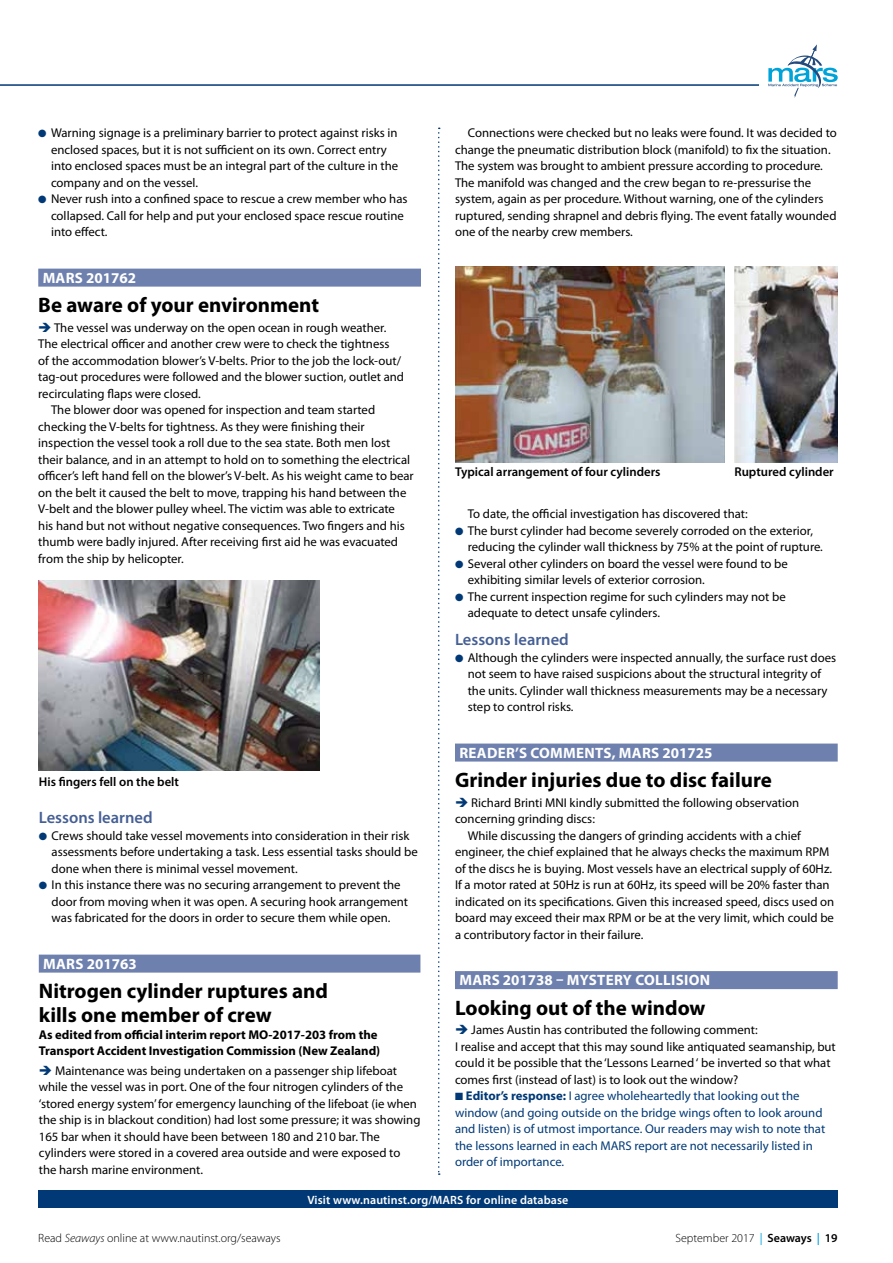
<style>
.page{position:relative;width:893px;height:1263px;background:#fff}
.page>*{position:absolute;margin:0;border:0;box-sizing:border-box;transform-origin:0 0}
.t1{font:700 21px/24px "Myriad Pro";color:#000}
.t2{font:600 16.5px "Myriad Pro";color:#455f95}
.t3{font:700 15px "Myriad Pro";color:#fff}
.t4{font:12.75px/16.5px "Myriad Pro";color:#000}
.t5{font:12.75px/16.5px "Myriad Pro";color:#003976}
.t6{font:700 12.75px/16.5px "Myriad Pro";color:#000}
.t7{font:600 12.75px "Myriad Pro";color:#000}
.t8{font:300 12px "Myriad Pro";color:#000}
.t9{font:600 12px "Myriad Pro";letter-spacing:.01em;color:#fff}
.s1{color:#003976}
.s2{font-weight:700}
.s3{font-style:italic}
.s4{font-weight:400;color:#00a4e3}
.s5{font-weight:600}
.s6{font-weight:600;color:#00a4e3}
</style>
<div class="page">
<hr style="left:0;top:0;width:1px;height:1263px;background:#f8f0e2">
<svg style="left:438px;top:128px;width:2px;height:1047px"></svg>
<hr style="left:0;top:84px;width:759px;height:2px;background:#003976">
<svg style="left:768px;top:44px;width:70px;height:54px"></svg>
<div style="left:38px;top:1191px;width:800px;height:17px;background:#003976"></div>
<div style="left:38px;top:269px;width:383px;height:18px;background:#6e80ad"></div>
<img style="left:38px;top:580px;width:281px;height:191px">
<div style="left:39px;top:954px;width:381px;height:18px;background:#6e80ad"></div>
<div style="left:455px;top:743px;width:383px;height:18px;background:#6e80ad"></div>
<div style="left:455px;top:971px;width:383px;height:18px;background:#6e80ad"></div>
<img style="left:455px;top:267px;width:270px;height:196px">
<img style="left:734px;top:267px;width:104px;height:196px">
<p class="t4" style="left:51px;top:124px;width:349px;text-indent:-13px"><span class="s1">●</span> Warning signage is a preliminary barrier to protect against risks in enclosed spaces, but it is not sufficient on its own. Correct entry into enclosed spaces must be an integral part of the culture in the company and on the vessel.</p>
<p class="t4" style="left:51px;top:190px;width:358px;text-indent:-13px"><span class="s1">●</span> Never rush into a confined space to rescue a crew member who has collapsed. Call for help and put your enclosed space rescue routine into effect.</p>
<p class="t3" style="left:43px;top:268px;width:95px">MARS 201762</p>
<p class="t1" style="left:38px;top:292px;width:282px">Be aware of your environment</p>
<p class="t4" style="left:38px;top:319px;width:350px"><span class="s1">➔</span> The vessel was underway on the open ocean in rough weather.</p>
<p class="t4" style="left:38px;top:335px;width:353px">The electrical officer and another crew were to check the tightness</p>
<p class="t4" style="left:38px;top:352px;width:364px">of the accommodation blower’s V-belts. Prior to the job the lock-out/</p>
<p class="t4" style="left:38px;top:368px;width:367px">tag-out procedures were followed and the blower suction, outlet and</p>
<p class="t4" style="left:38px;top:385px;width:164px">recirculating flaps were closed.</p>
<p class="t4" style="left:51px;top:401px;width:326px">The blower door was opened for inspection and team started</p>
<p class="t4" style="left:38px;top:418px;width:328px">checking the V-belts for tightness. As they were finishing their</p>
<p class="t4" style="left:38px;top:434px;width:353px">inspection the vessel took a roll due to the sea state. Both men lost</p>
<p class="t4" style="left:38px;top:451px;width:373px">their balance, and in an attempt to hold on to something the electrical</p>
<p class="t4" style="left:38px;top:467px;width:377px">officer’s left hand fell on the blower’s V-belt. As his weight came to bear</p>
<p class="t4" style="left:38px;top:484px;width:370px">on the belt it caused the belt to move, trapping his hand between the</p>
<p class="t4" style="left:38px;top:500px;width:358px">V-belt and the blower pulley wheel. The victim was able to extricate</p>
<p class="t4" style="left:38px;top:517px;width:368px">his hand but not without negative consequences. Two fingers and his</p>
<p class="t4" style="left:38px;top:533px;width:361px">thumb were badly injured. After receiving first aid he was evacuated</p>
<p class="t4" style="left:38px;top:550px;width:147px">from the ship by helicopter.</p>
<p class="t7" style="left:39px;top:773px;width:142px">His fingers fell on the belt</p>
<p class="t2" style="left:39px;top:807px;width:115px">Lessons learned</p>
<p class="t4" style="left:52px;top:827px;width:368px;text-indent:-13px"><span class="s1">●</span> Crews should take vessel movements into consideration in their risk assessments before undertaking a task. Less essential tasks should be done when there is minimal vessel movement.</p>
<p class="t4" style="left:52px;top:876px;width:358px;text-indent:-13px"><span class="s1">●</span> In this instance there was no securing arrangement to prevent the door from moving when it was open. A securing hook arrangement was fabricated for the doors in order to secure them while open.</p>
<p class="t3" style="left:43px;top:954px;width:95px">MARS 201763</p>
<p class="t1" style="left:39px;top:978px;width:291px">Nitrogen cylinder ruptures and kills one member of crew</p>
<p class="t6" style="left:39px;top:1026px;width:343px">As edited from official interim report MO-2017-203 from the<br>Transport Accident Investigation Commission (New Zealand)</p>
<p class="t4" style="left:39px;top:1062px;width:383px"><span class="s1">➔</span> Maintenance was being undertaken on a passenger ship lifeboat while the vessel was in port. One of the four nitrogen cylinders of the ‘stored energy system’ for emergency launching of the lifeboat (ie when the ship is in blackout condition) had lost some pressure; it was showing 165 bar when it should have been between 180 and 210 bar. The cylinders were stored in a covered area outside and were exposed to the harsh marine environment.</p>
<p class="t4" style="left:455px;top:124px;width:383px;text-indent:13px">Connections were checked but no leaks were found. It was decided to change the pneumatic distribution block (manifold) to fix the situation.<br>The system was brought to ambient pressure according to procedure.<br>The manifold was changed and the crew began to re-pressurise the system, again as per procedure. Without warning, one of the cylinders ruptured, sending shrapnel and debris flying. The event fatally wounded one of the nearby crew members.</p>
<p class="t7" style="left:455px;top:464px;width:207px">Typical arrangement of four cylinders</p>
<p class="t7" style="left:734px;top:464px;width:101px">Ruptured cylinder</p>
<p class="t4" style="left:468px;top:505px;width:281px">To date, the official investigation has discovered that:</p>
<p class="t4" style="left:468px;top:522px;width:357px;text-indent:-13px"><span class="s1">●</span> The burst cylinder had become severely corroded on the exterior, reducing the cylinder wall thickness by 75% at the point of rupture.</p>
<p class="t4" style="left:468px;top:555px;width:322px;text-indent:-13px"><span class="s1">●</span> Several other cylinders on board the vessel were found to be exhibiting similar levels of exterior corrosion.</p>
<p class="t4" style="left:468px;top:588px;width:320px;text-indent:-13px"><span class="s1">●</span> The current inspection regime for such cylinders may not be adequate to detect unsafe cylinders.</p>
<p class="t2" style="left:455px;top:629px;width:115px">Lessons learned</p>
<p class="t4" style="left:468px;top:649px;width:370px;text-indent:-13px"><span class="s1">●</span> Although the cylinders were inspected annually, the surface rust does not seem to have raised suspicions about the structural integrity of the units. Cylinder wall thickness measurements may be a necessary step to control risks.</p>
<p class="t3" style="left:459px;top:743px;width:20px">Reader</p>
<p class="t3" style="left:515px;top:743px;width:27px">’s comments</p>
<p class="t3" style="left:612px;top:743px;width:102px">, MARS 201725</p>
<p class="t1" style="left:455px;top:767px;width:318px">Grinder injuries due to disc failure</p>
<p class="t4" style="left:455px;top:794px;width:346px"><span class="s1">➔</span> Richard Brinti MNI kindly submitted the following observation</p>
<p class="t4" style="left:455px;top:810px;width:141px">concerning grinding discs:</p>
<p class="t4" style="left:468px;top:827px;width:335px">While discussing the dangers of grinding accidents with a chief</p>
<p class="t4" style="left:455px;top:843px;width:376px">engineer, the chief explained that he always checks the maximum RPM</p>
<p class="t4" style="left:455px;top:860px;width:379px">of the discs he is buying. Most vessels have an electrical supply of 60Hz.</p>
<p class="t4" style="left:455px;top:876px;width:376px">If a motor rated at 50Hz is run at 60Hz, its speed will be 20% faster than</p>
<p class="t4" style="left:455px;top:893px;width:381px">indicated on its specifications. Given this increased speed, discs used on</p>
<p class="t4" style="left:455px;top:909px;width:380px">board may exceed their max RPM or be at the very limit, which could be</p>
<p class="t4" style="left:455px;top:926px;width:190px">a contributory factor in their failure.</p>
<p class="t3" style="left:459px;top:970px;width:139px">MARS 201738 – Myster</p>
<p class="t3" style="left:623px;top:970px;width:57px">y collision</p>
<p class="t1" style="left:455px;top:995px;width:252px">Looking out of the window</p>
<p class="t4" style="left:455px;top:1021px;width:382px"><span class="s1">➔</span> James Austin has contributed the following comment:<br>I realise and accept that this may sound like antiquated seamanship, but could it be possible that the ‘Lessons Learned ‘ be inverted so that what comes first (instead of last) is to look out the window?</p>
<p class="t5" style="left:455px;top:1087px;width:372px">■ <span class="s2">Editor’s response:</span> I agree wholeheartedly that looking out the window (and going outside on the bridge wings often to look around and listen) is of utmost importance. Our readers may wish to note that the lessons learned in each MARS report are not necessarily listed in order of importance.</p>
<p class="t9" style="left:307px;top:1192px;width:262px">Visit www.nautinst.org/MARS for online database</p>
<p class="t8" style="left:38px;top:1231px;width:244px">Read <span class="s3">Seaways</span> online at www.nautinst.org/seaways</p>
<p class="t8" style="left:675px;top:1231px;width:164px">September 2017 <span class="s4">|</span> <span class="s5">Seaways</span> <span class="s6">|</span> <span class="s5">19</span></p>
</div>
